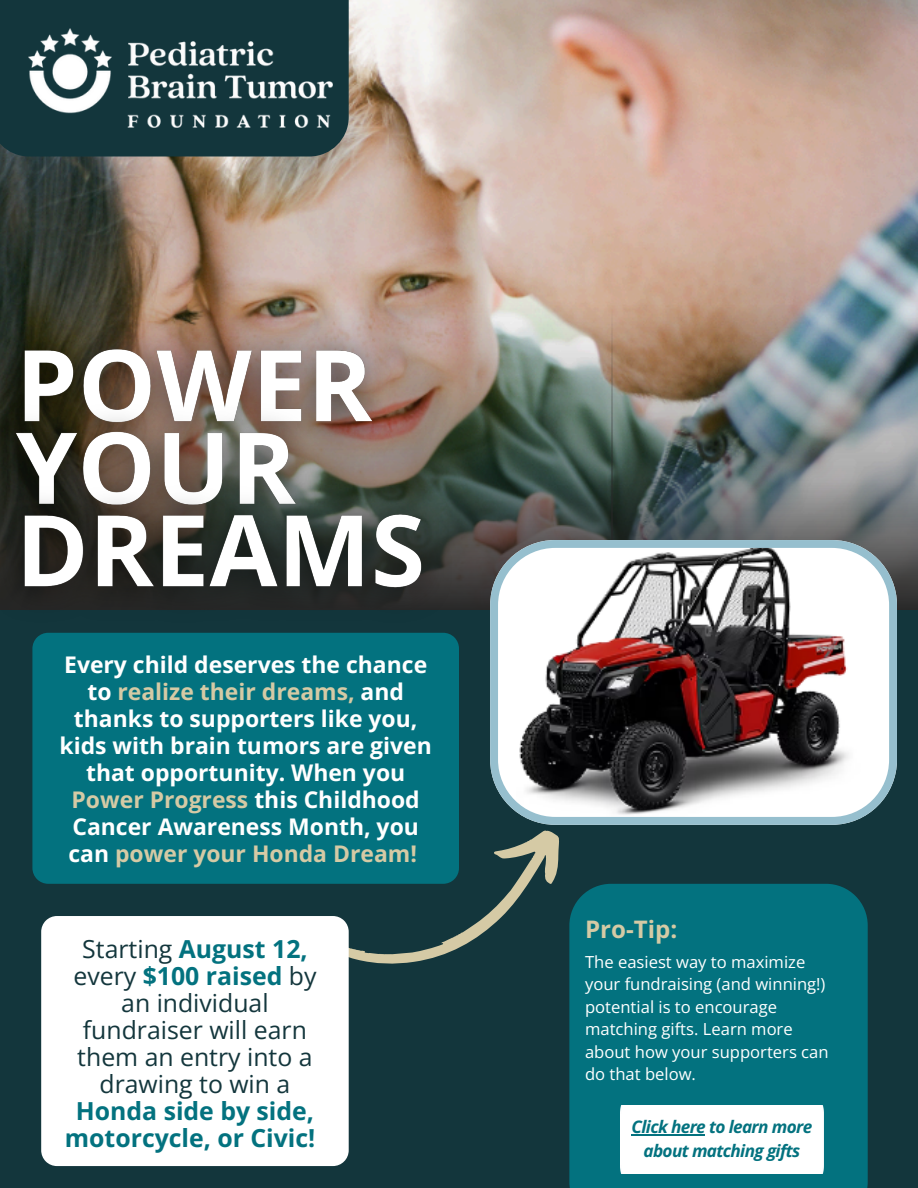
<style>
.page{position:relative;width:918px;height:1188px;background:#13363c}
.page>*{position:absolute;margin:0;border:0;box-sizing:border-box;transform-origin:0 0}
.t1{font:24.75px/27px "Open Sans";color:#13363c;text-align:center}
.t2{font:700 24.15px "Open Sans";color:#d5caa5}
.t3{font:700 22.95px/27px "Open Sans";color:#fff;text-align:center}
.t4{font:italic 700 17.25px/23.7px "Open Sans";letter-spacing:-.035em;color:#03727f;text-align:center}
.t5{font:16.65px/22.5px "Open Sans";color:#fff}
.s1{color:#d5caa5}
.s2{font-weight:700;color:#03727f}
</style>
<div class="page">
<img style="left:0;top:0;width:918px;height:610px">
<svg style="left:0;top:303px;width:306px;height:7px;background:#6a5a44"></svg>
<svg style="left:306px;top:303px;width:306px;height:306px;background:#6d746b"></svg>
<img style="left:612px;top:303px;width:305px;height:306px">
<img style="left:0;top:310px;width:465px;height:323px">
<svg style="left:0;top:0;width:349px;height:157px"></svg>
<svg style="left:349px;top:830px;width:210px;height:134px"></svg>
<div style="left:569px;top:884px;width:299px;height:304px;background:#03727f"></div>
<div style="left:32px;top:633px;width:427px;height:251px;background:#03727f"></div>
<img style="left:28px;top:28px;width:304px;height:99px">
<div style="left:621px;top:1105px;width:202px;height:69px;background:#fff"></div>
<div style="left:41px;top:916px;width:308px;height:250px;background:#fff"></div>
<svg style="left:490px;top:540px;width:407px;height:285px;background:#959193"></svg>
<hr style="left:632px;top:1134px;width:73px;height:1px;background:#03727f">
<p class="t3" style="left:60px;top:650px;width:374px">Every child deserves the chance to <span class="s1">realize their dreams,</span> and thanks to supporters like you, kids with brain tumors are given that opportunity. When you<br><span class="s1">Power Progress</span> this Childhood<br>Cancer Awareness Month, you can <span class="s1">power your Honda Dream!</span></p>
<p class="t1" style="left:65px;top:935px;width:253px">Starting <span class="s2">August 12, </span>every <span class="s2">$100 raised</span> by an individual fundraiser will earn them an entry into a drawing to win a<br><span class="s2">Honda side by side, motorcycle, or Civic!</span></p>
<h2 class="t2" style="left:585px;top:913px;width:94px">Pro-Tip:</h2>
<p class="t5" style="left:585px;top:950px;width:245px">The easiest way to maximize your fundraising (and winning!) potential is to encourage matching gifts. Learn more about how your supporters can do that below.</p>
<p class="t4" style="left:632px;top:1114px;width:182px">Click here to learn more about matching gifts</p>
</div>
